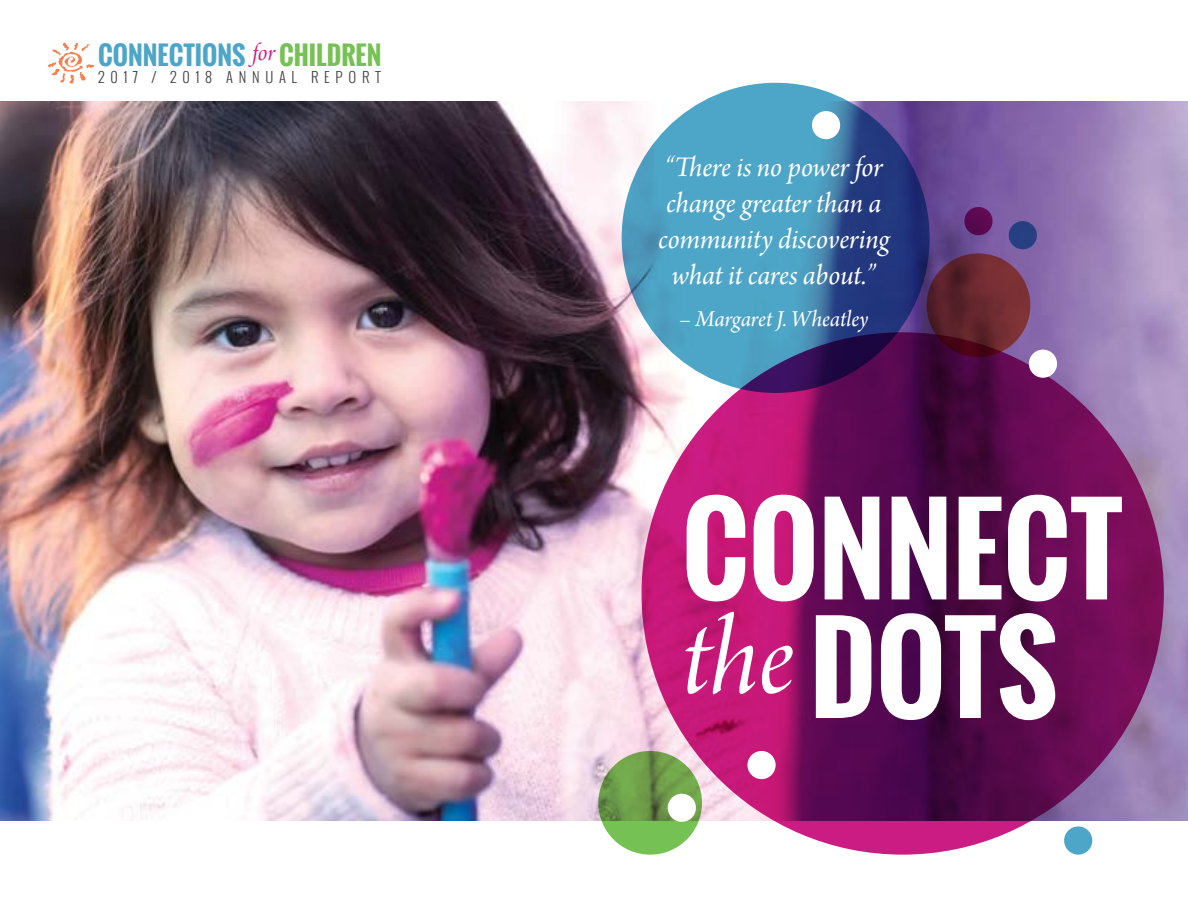
<style>
.page{position:relative;width:1188px;height:918px;background:#fff}
.page>*{position:absolute;margin:0;border:0;box-sizing:border-box;transform-origin:0 0}
.t1{font:700 117px/118.5px "Oswald";color:#fff}
.t2{font:30px/36px "Arno Pro Italic Subhead";letter-spacing:-.005em;color:#fff;text-align:center}
.t3{font:700 25.65px "Oswald";color:#4da6c7}
.t4{font:24px "Arno Pro Italic Subhead";letter-spacing:-.005em;color:#fff}
.t5{font:300 14.25px "Oswald";letter-spacing:.405em;color:#414042}
.s1{color:#76c153}
</style>
<div class="page">
<img style="left:0;top:102px;width:1188px;height:719px">
<svg style="left:622px;top:83px;width:308px;height:310px;background:#4287b2"></svg>
<svg style="left:642px;top:332px;width:522px;height:523px;background:#760d59"></svg>
<div style="left:964px;top:207px;width:29px;height:28px;background:#5c0951;border-radius:50%"></div>
<svg style="left:927px;top:253px;width:103px;height:104px;background:#64252c"></svg>
<svg style="left:598px;top:751px;width:104px;height:104px;background:#70a64d"></svg>
<div style="left:1009px;top:221px;width:28px;height:28px;background:#263f81;border-radius:50%"></div>
<div style="left:812px;top:111px;width:28px;height:28px;background:#fff;border-radius:50%"></div>
<div style="left:747px;top:751px;width:29px;height:28px;background:#fff;border-radius:50%"></div>
<div style="left:1064px;top:826px;width:28px;height:29px;background:#4da6c7;border-radius:50%"></div>
<div style="left:1029px;top:350px;width:28px;height:28px;background:#fff;border-radius:50%"></div>
<div style="left:668px;top:794px;width:28px;height:28px;background:#fff;border-radius:50%"></div>
<svg style="left:48px;top:43px;width:46px;height:41px"></svg>
<p class="t3" style="left:98px;top:36px;width:285px">CONNECTIONS <sup>for</sup> <span class="s1">CHILDREN</span></p>
<p class="t5" style="left:98px;top:67px;width:284px">2017 / 2018 ANNUAL REPORT</p>
<p class="t2" style="left:658px;top:151px;width:233px">“There is no power for change greater than a community discovering what it cares about.”</p>
<p class="t4" style="left:679px;top:305px;width:191px">– Margaret J. Wheatley</p>
<h1 class="t1" style="left:682px;top:490px;width:443px">CONNECT <sup>the</sup>DOTS</h1>
</div>
